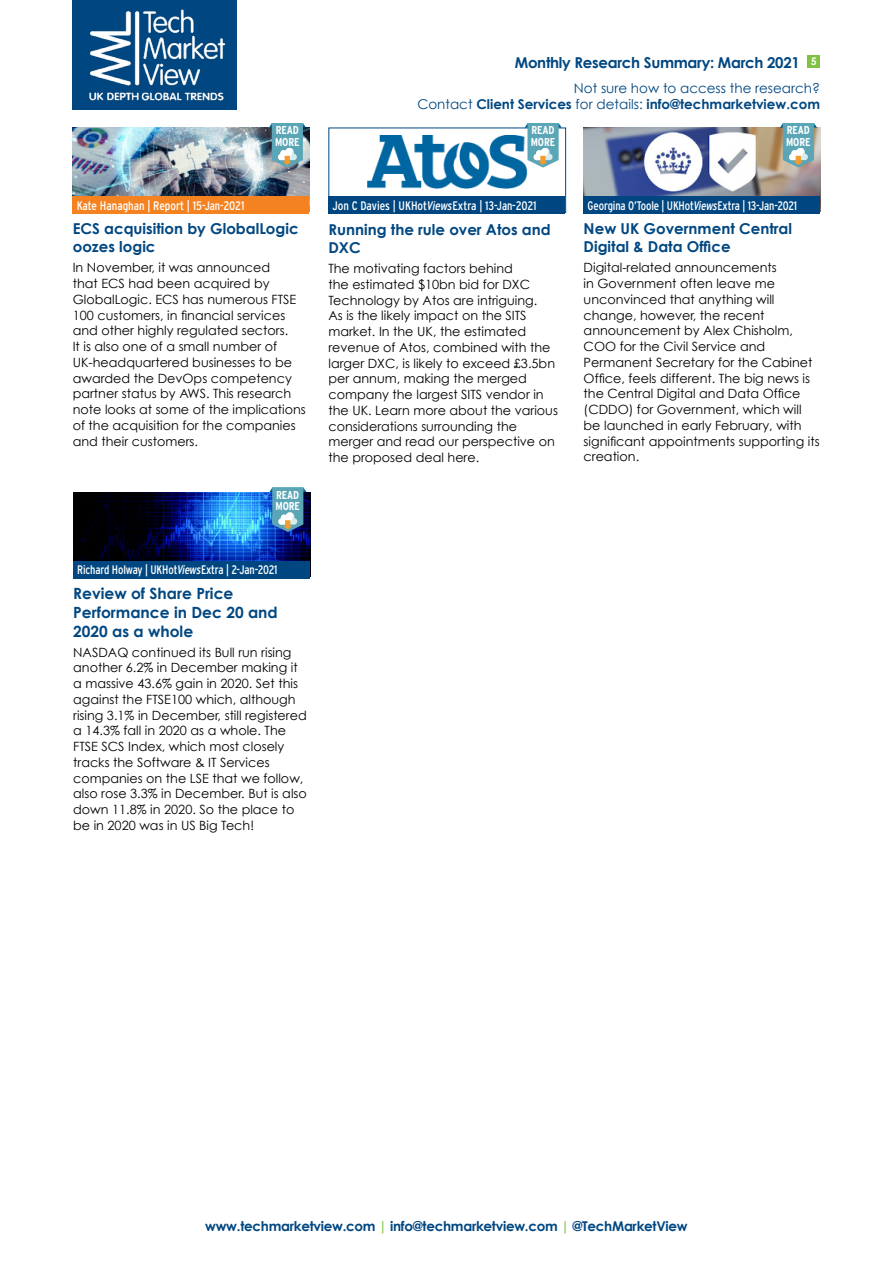
<style>
.page{position:relative;width:893px;height:1263px;background:#fff}
.page>*{position:absolute;margin:0;border:0;box-sizing:border-box;transform-origin:0 0}
.t1{font:700 15.45px/18.6px "Century Gothic";color:#004781}
.t2{font:700 15px/18px "Century Gothic";color:#004781}
.t3{font:700 15px "Century Gothic";letter-spacing:-.02em;color:#004781}
.t4{font:13.5px/16.5px "Century Gothic";color:#004781;text-align:right}
.t5{font:700 13.5px "Century Gothic";letter-spacing:-.02em;color:#004781}
.t6{font:12.75px/15.8px "Century Gothic";color:#000}
.t7{font:12.3px "Interstate Condensed";letter-spacing:-.01em;color:#fff;scale:.96 1}
.t8{font:12.3px "Interstate Condensed";letter-spacing:-.01em;color:#fff}
.t9{font:700 11.4px/11.4px "Interstate Condensed";letter-spacing:-.01em;color:#fff}
.s1{font-style:italic}
.s2{font-weight:700}
.s3{color:#80c342}
</style>
<div class="page">
<div style="left:72px;top:0;width:165px;height:109px;background:#004781"></div>
<img style="left:89px;top:9px;width:137px;height:92px">
<div style="left:807px;top:55px;width:13px;height:13px;background:#80c342"></div>
<img style="left:73px;top:492px;width:237px;height:69px">
<div style="left:73px;top:561px;width:237px;height:18px;background:#004781"></div>
<svg style="left:269px;top:487px;width:37px;height:45px;background:#5c93b0"></svg>
<img style="left:367px;top:136px;width:160px;height:52px">
<div style="left:328px;top:197px;width:237px;height:17px;background:#004781"></div>
<svg style="left:525px;top:123px;width:37px;height:45px"></svg>
<img style="left:584px;top:128px;width:236px;height:69px">
<div style="left:583px;top:197px;width:237px;height:17px;background:#004781"></div>
<svg style="left:780px;top:123px;width:37px;height:45px;background:#84aeb0"></svg>
<img style="left:73px;top:128px;width:237px;height:84px">
<div style="left:72px;top:197px;width:237px;height:17px;background:#f58220"></div>
<svg style="left:269px;top:123px;width:37px;height:45px;background:#77a8b1"></svg>
<p class="t8" style="left:77px;top:198px;width:169px">Kate Hanaghan | Report | 15-Jan-2021</p>
<p class="t9" style="left:275px;top:124px;width:26px">READ<br>MORE</p>
<p class="t2" style="left:73px;top:220px;width:227px">ECS acquisition by GlobalLogic oozes logic</p>
<p class="t6" style="left:73px;top:260px;width:235px">In November, it was announced<br>that ECS had been acquired by GlobalLogic. ECS has numerous FTSE 100 customers, in financial services and other highly regulated sectors.<br>It is also one of a small number of UK-headquartered businesses to be awarded the DevOps competency partner status by AWS. This research note looks at some of the implications of the acquisition for the companies and their customers.</p>
<p class="t9" style="left:275px;top:489px;width:26px">READ<br>MORE</p>
<p class="t7" style="left:77px;top:563px;width:210px">Richard Holway | UKHot<span class="s1">Views</span>Extra | 2-Jan-2021</p>
<p class="t1" style="left:73px;top:584px;width:206px">Review of Share Price<br>Performance in Dec 20 and<br>2020 as a whole</p>
<p class="t6" style="left:73px;top:644px;width:235px">NASDAQ continued its Bull run rising another 6.2% in December making it a massive 43.6% gain in 2020. Set this against the FTSE100 which, although rising 3.1% in December, still registered a 14.3% fall in 2020 as a whole. The FTSE SCS Index, which most closely tracks the Software &amp; IT Services companies on the LSE that we follow, also rose 3.3% in December. But is also down 11.8% in 2020. So the place to be in 2020 was in US Big Tech!</p>
<p class="t3" style="left:515px;top:53px;width:303px">Monthly Research Summary: March 2021 <sup>5</sup></p>
<p class="t4" style="left:417px;top:80px;width:404px">Not sure how to access the research?<br>Contact <span class="s2">Client Services</span> for details: <span class="s2">info@techmarketview.com</span></p>
<p class="t9" style="left:531px;top:124px;width:26px">READ<br>MORE</p>
<p class="t9" style="left:786px;top:124px;width:26px">READ<br>MORE</p>
<p class="t8" style="left:332px;top:198px;width:206px">Jon C Davies | UKHot<span class="s1">Views</span>Extra | 13-Jan-2021</p>
<p class="t7" style="left:588px;top:198px;width:220px">Georgina O’Toole | UKHot<span class="s1">Views</span>Extra | 13-Jan-2021</p>
<p class="t2" style="left:328px;top:220px;width:224px">Running the rule over Atos and<br>DXC</p>
<p class="t6" style="left:328px;top:260px;width:231px">The motivating factors behind<br>the estimated $10bn bid for DXC<br>Technology by Atos are intriguing.<br>As is the likely impact on the SITS market. In the UK, the estimated revenue of Atos, combined with the larger DXC, is likely to exceed £3.5bn per annum, making the merged company the largest SITS vendor in the UK. Learn more about the various considerations surrounding the merger and read our perspective on the proposed deal here.</p>
<p class="t2" style="left:584px;top:220px;width:210px">New UK Government Central<br>Digital &amp; Data Office</p>
<p class="t6" style="left:584px;top:260px;width:237px">Digital-related announcements<br>in Government often leave me unconvinced that anything will change, however, the recent announcement by Alex Chisholm,<br>COO for the Civil Service and<br>Permanent Secretary for the Cabinet<br>Office, feels different. The big news is the Central Digital and Data Office (CDDO) for Government, which will be launched in early February, with significant appointments supporting its creation.</p>
<p class="t5" style="left:205px;top:1218px;width:484px">www.techmarketview.com <span class="s3">|</span> info@techmarketview.com <span class="s3">|</span> @TechMarketView</p>
</div>
